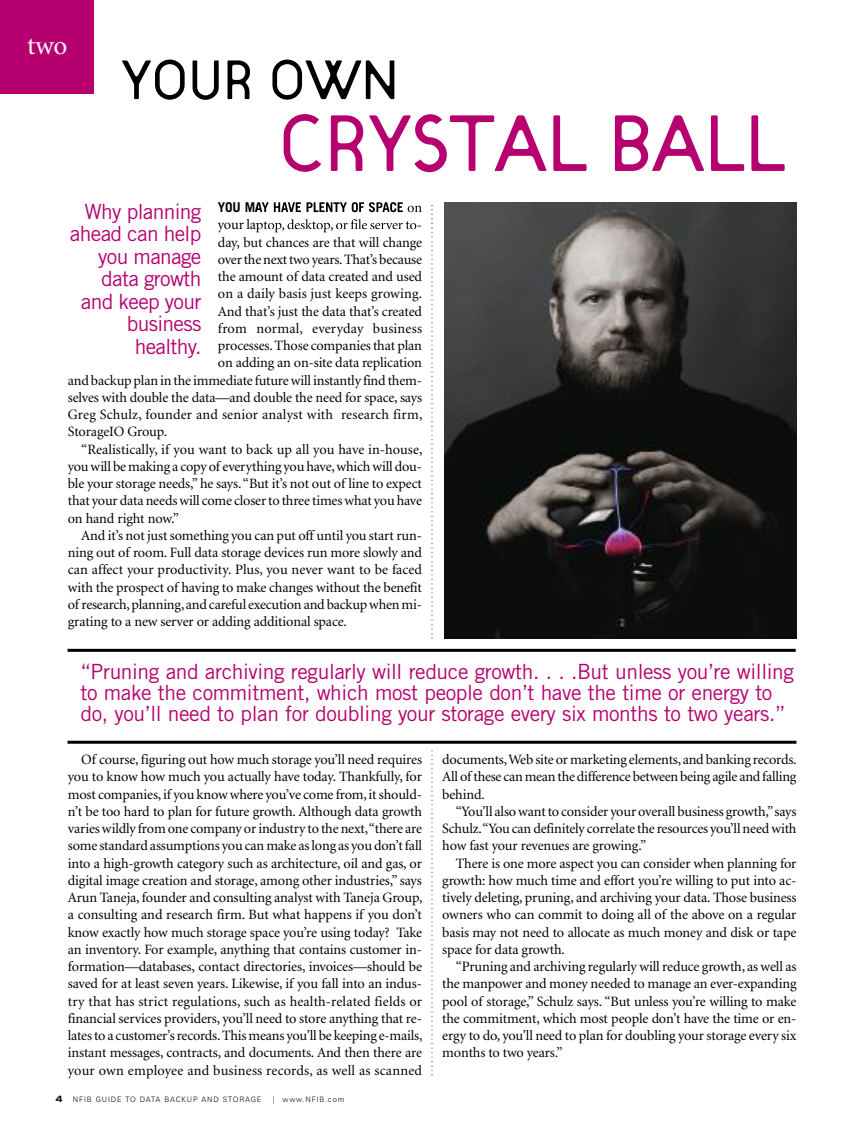
<style>
.page{position:relative;width:864px;height:1134px;background:#fff}
.page>*{position:absolute;margin:0;border:0;box-sizing:border-box;transform-origin:0 0}
.t1{font:300 86.25px "Target";letter-spacing:-.02em;color:#b7006f}
.t2{font:300 60px "Target";letter-spacing:-.02em;color:#000}
.t3{font:27px "Minion";color:#fff}
.t4{font:21px/22.5px "Trade Gothic";letter-spacing:-.02em;color:#b7006f;text-align:right}
.t5{font:14.25px/17.2px "Minion";letter-spacing:-.01em;color:#000;text-align:justify}
.t6{font:14.25px "Minion";letter-spacing:.015em;color:#000}
.t7{font:300 7.5px "Zurich BT";letter-spacing:.11em;color:#000}
.s1{font-family:"Helvetica Neue";font-weight:700;font-stretch:expanded;font-size:9px}
</style>
<div class="page">
<div style="left:0;top:0;width:94px;height:94px;background:#b7006f"></div>
<svg style="left:431px;top:231px;width:2px;height:845px"></svg>
<img style="left:445px;top:229px;width:351px;height:410px">
<div style="left:79px;top:640px;width:717px;height:109px;background:#fff"></div>
<hr style="left:68px;top:649px;width:728px;height:3px;background:#000">
<hr style="left:68px;top:741px;width:729px;height:3px;background:#000">
<img style="left:261px;top:92px;width:536px;height:137px">
<img style="left:431px;top:205px;width:2px;height:24px">
<img style="left:257px;top:202px;width:146px;height:10px">
<img style="left:408px;top:206px;width:14px;height:6px">
<img style="left:257px;top:219px;width:24px;height:10px">
<img style="left:272px;top:92px;width:122px;height:8px">
<img style="left:445px;top:203px;width:351px;height:26px">
<h3 class="t3" style="left:27px;top:34px;width:42px">two</h3>
<h2 class="t2" style="left:121px;top:44px;width:279px">YOUR OWN</h2>
<h1 class="t1" style="left:277px;top:92px;width:511px">CRYSTAL BALL</h1>
<h3 class="t4" style="left:70px;top:202px;width:133px">Why planning ahead can help you manage data growth and keep your business healthy.</h3>
<p class="t5" style="left:218px;top:235px;width:206px">day, but chances are that will change</p>
<p class="t5" style="left:218px;top:252px;width:206px">overthenexttwo years.That’s because</p>
<p class="t5" style="left:218px;top:269px;width:206px">the amount of data created and used</p>
<p class="t5" style="left:218px;top:286px;width:206px">on a daily basis just keeps growing.</p>
<p class="t5" style="left:218px;top:304px;width:206px">And that’s just the data that’s created</p>
<p class="t6" style="left:218px;top:323px;width:206px">from normal, everyday business</p>
<p class="t5" style="left:218px;top:338px;width:206px">processes.Those companies that plan</p>
<p class="t5" style="left:218px;top:355px;width:206px">on adding an on-site data replication</p>
<p class="t5" style="left:68px;top:373px;width:356px">and backup plan in the immediate futurewill instantly find them-</p>
<p class="t5" style="left:68px;top:390px;width:356px">selves with double the data—and double the need for space, says</p>
<p class="t6" style="left:68px;top:409px;width:356px">Greg Schulz, founder and senior analyst with research firm,</p>
<p class="t5" style="left:68px;top:424px;width:101px">StorageIO Group.</p>
<p class="t5" style="left:81px;top:442px;width:343px">“Realistically, if you want to back up all you have in-house,</p>
<p class="t5" style="left:68px;top:459px;width:356px">youwill be making a copy of everything you have,whichwill dou-</p>
<p class="t5" style="left:68px;top:476px;width:356px">ble your storage needs,” he says.“But it’s not out of line to expect</p>
<p class="t5" style="left:68px;top:493px;width:356px">that your data needswill come closerto three timeswhat you have</p>
<p class="t5" style="left:68px;top:511px;width:113px">on hand right now.”</p>
<p class="t5" style="left:81px;top:528px;width:342px">And it’s not just something you can put off until you start run-</p>
<p class="t5" style="left:68px;top:545px;width:356px">ning out of room. Full data storage devices run more slowly and</p>
<p class="t5" style="left:68px;top:562px;width:356px">can affect your productivity. Plus, you never want to be faced</p>
<p class="t5" style="left:68px;top:580px;width:356px">with the prospect of having to make changes without the benefit</p>
<p class="t5" style="left:68px;top:597px;width:356px">of research,planning,and careful executionand backupwhenmi-</p>
<p class="t5" style="left:68px;top:614px;width:281px">grating to a new server or adding additional space.</p>
<h3 class="t4" style="left:81px;top:663px;width:715px;line-height:21px;text-align:left">“Pruning and archiving regularly will reduce growth. . . .But unless you’re willing to make the commitment, which most people don’t have the time or energy to do, you’ll need to plan for doubling your storage every six months to two years.”</h3>
<p class="t5" style="left:68px;top:752px;width:356px;text-indent:14px">Of course, figuring out how much storage you’ll need requires you to know how much you actually have today. Thankfully, for most companies,if you know where you’ve come from,it should&shy;n’t be too hard to plan for future growth. Although data growth varieswildly from one company orindustry to the next,“there are some standard assumptions you can make aslong as you don’tfall into a high-growth category such as architecture, oil and gas, or digital image creation and storage, among other industries,” says Arun Taneja, founder and consulting analyst with Taneja Group, a consulting and research firm. But what happens if you don’t know exactly how much storage space you’re using today? Take an inventory. For example, anything that contains customer in&shy;formation—databases, contact directories, invoices—should be saved for at least seven years. Likewise, if you fall into an indus&shy;try that has strict regulations, such as health-related fields or financial services providers, you’ll need to store anything that re&shy;latesto a customer’srecords.Thismeans you’ll be keeping e-mails, instant messages, contracts, and documents. And then there are your own employee and business records, as well as scanned</p>
<p class="t5" style="left:442px;top:752px;width:356px">documents,Web site ormarketing elements,and banking records.<br>All of these canmeanthedifference betweenbeing agile andfalling behind.</p>
<p class="t5" style="left:442px;top:804px;width:356px;text-indent:13px">“You’ll alsowantto consider your overall business growth,”says Schulz.“You can definitely correlate the resources you’ll needwith how fast your revenues are growing.”</p>
<p class="t5" style="left:442px;top:855px;width:356px;text-indent:14px">There is one more aspect you can consider when planning for growth: how much time and effort you’re willing to put into ac&shy;tively deleting, pruning, and archiving your data. Those business owners who can commit to doing all of the above on a regular basis may not need to allocate as much money and disk or tape space for data growth.</p>
<p class="t5" style="left:442px;top:959px;width:356px;text-indent:14px">“Pruning and archiving regularly will reduce growth, as well as the manpower and money needed to manage an ever-expanding pool of storage,” Schulz says. “But unless you’re willing to make the commitment, which most people don’t have the time or en&shy;ergy to do, you’ll need to plan for doubling your storage every six months to two years.”</p>
<p class="t7" style="left:56px;top:1096px;width:208px"><span class="s1">4</span> NFIB GUIDE TO DATA BACKUP AND STORAGE</p>
<p class="t7" style="left:272px;top:1096px;width:74px">| www.NFIB.com</p>
</div>
